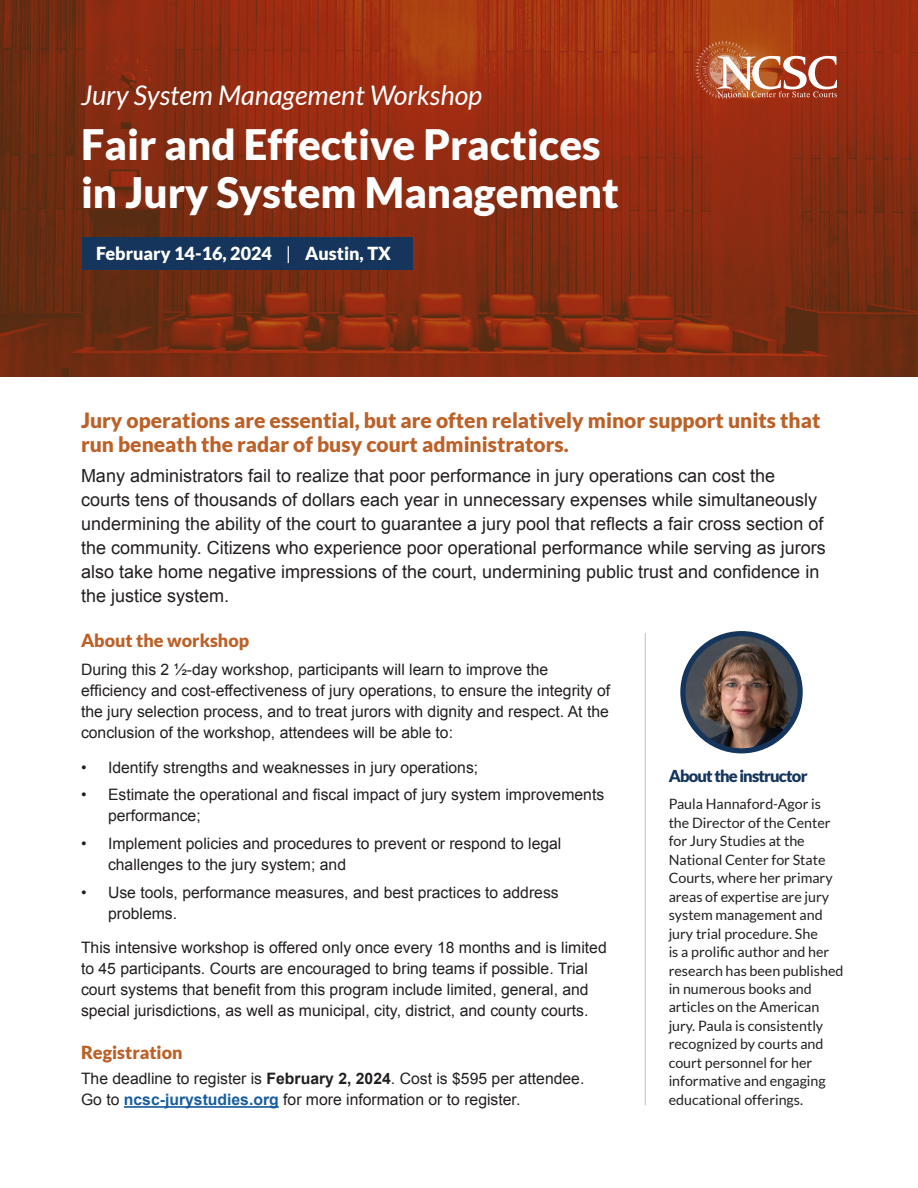
<style>
.page{position:relative;width:918px;height:1188px;background:#fff}
.page>*{position:absolute;margin:0;border:0;box-sizing:border-box;transform-origin:0 0}
.t1{font:900 42px/48px "Lato";color:#fff}
.t2{font:italic 27px "Lato";color:#fff}
.Subhead{font:900 21px/24px "Lato";color:#bb6128}
.NCSC_Body_Copy{font:18px/24px "Arial";color:#231f20}
.Subhead-2{font:900 18px "Lato";color:#bb6128}
.t3{font:900 18px "Lato";color:#fff}
.t4{font:900 16.5px "Lato";letter-spacing:-.05em;color:#15355c}
.NCSC_Body_Copy-2{font:15.75px/21px "Arial";color:#231f20}
.NCSC_Body_Copy-3{font:14.25px/18.5px "Lato";color:#231f20}
.s1{font-weight:400}
.s2{font-weight:700}
.s3{font-weight:700;color:#175d9e}
</style>
<div class="page">
<img style="left:0;top:0;width:918px;height:377px">
<img style="left:683px;top:634px;width:117px;height:117px;border-radius:59px">
<div style="left:680px;top:631px;width:123px;height:122px;border:5px solid #15355c;border-radius:50%"></div>
<div style="left:82px;top:237px;width:331px;height:33px;background:#15355c"></div>
<hr style="left:124px;top:1106px;width:155px;height:2px;background:#175d9e">
<hr style="left:645px;top:633px;width:1px;height:472px;background:#7c7e74">
<svg style="left:695px;top:40px;width:142px;height:60px;background:#bb6849"></svg>
<p class="t2" style="left:81px;top:80px;width:403px">Jury System Management Workshop</p>
<p class="t1" style="left:81px;top:120px;width:539px">Fair and Effective Practices in Jury System Management</p>
<p class="t3" style="left:96px;top:243px;width:296px">February 14-16, 2024 <span class="s1">|</span> Austin, TX</p>
<p class="Subhead" style="left:81px;top:407px;width:741px">Jury operations are essential, but are often relatively minor support units that run beneath the radar of busy court administrators.</p>
<p class="NCSC_Body_Copy" style="left:81px;top:464px;width:746px">Many administrators fail to realize that poor performance in jury operations can cost the courts tens of thousands of dollars each year in unnecessary expenses while simultaneously undermining the ability of the court to guarantee a jury pool that reflects a fair cross section of the community. Citizens who experience poor operational performance while serving as jurors also take home negative impressions of the court, undermining public trust and confidence in the justice system.</p>
<p class="Subhead-2" style="left:81px;top:630px;width:170px">About the workshop</p>
<p class="NCSC_Body_Copy-2" style="left:81px;top:659px;width:531px">During this 2 ½-day workshop, participants will learn to improve the efficiency and cost-effectiveness of jury operations, to ensure the integrity of the jury selection process, and to treat jurors with dignity and respect. At the conclusion of the workshop, attendees will be able to:</p>
<p class="NCSC_Body_Copy-2" style="left:81px;top:757px;width:399px">• Identify strengths and weaknesses in jury operations;</p>
<p class="NCSC_Body_Copy-2" style="left:108px;top:785px;width:498px;text-indent:-27px">• Estimate the operational and fiscal impact of jury system improvements performance;</p>
<p class="NCSC_Body_Copy-2" style="left:108px;top:833px;width:455px;text-indent:-27px">• Implement policies and procedures to prevent or respond to legal challenges to the jury system; and</p>
<p class="NCSC_Body_Copy-2" style="left:108px;top:882px;width:452px;text-indent:-27px">• Use tools, performance measures, and best practices to address problems.</p>
<p class="NCSC_Body_Copy-2" style="left:81px;top:938px;width:527px">This intensive workshop is offered only once every 18 months and is limited to 45 participants. Courts are encouraged to bring teams if possible. Trial court systems that benefit from this program include limited, general, and special jurisdictions, as well as municipal, city, district, and county courts.</p>
<p class="Subhead-2" style="left:81px;top:1042px;width:103px">Registration</p>
<p class="NCSC_Body_Copy-2" style="left:81px;top:1068px;width:505px">The deadline to register is <span class="s2">February 2, 2024</span>. Cost is $595 per attendee.<br>Go to <span class="s3">ncsc-jurystudies.org</span> for more information or to register.</p>
<p class="t4" style="left:669px;top:766px;width:140px">About the instructor</p>
<p class="NCSC_Body_Copy-3" style="left:669px;top:795px;width:176px">Paula Hannaford-Agor is the Director of the Center for Jury Studies at the<br>National Center for State<br>Courts, where her primary areas of expertise are jury system management and jury trial procedure. She<br>is a prolific author and her research has been published in numerous books and articles on the American jury. Paula is consistently recognized by courts and court personnel for her informative and engaging educational offerings.</p>
</div>
